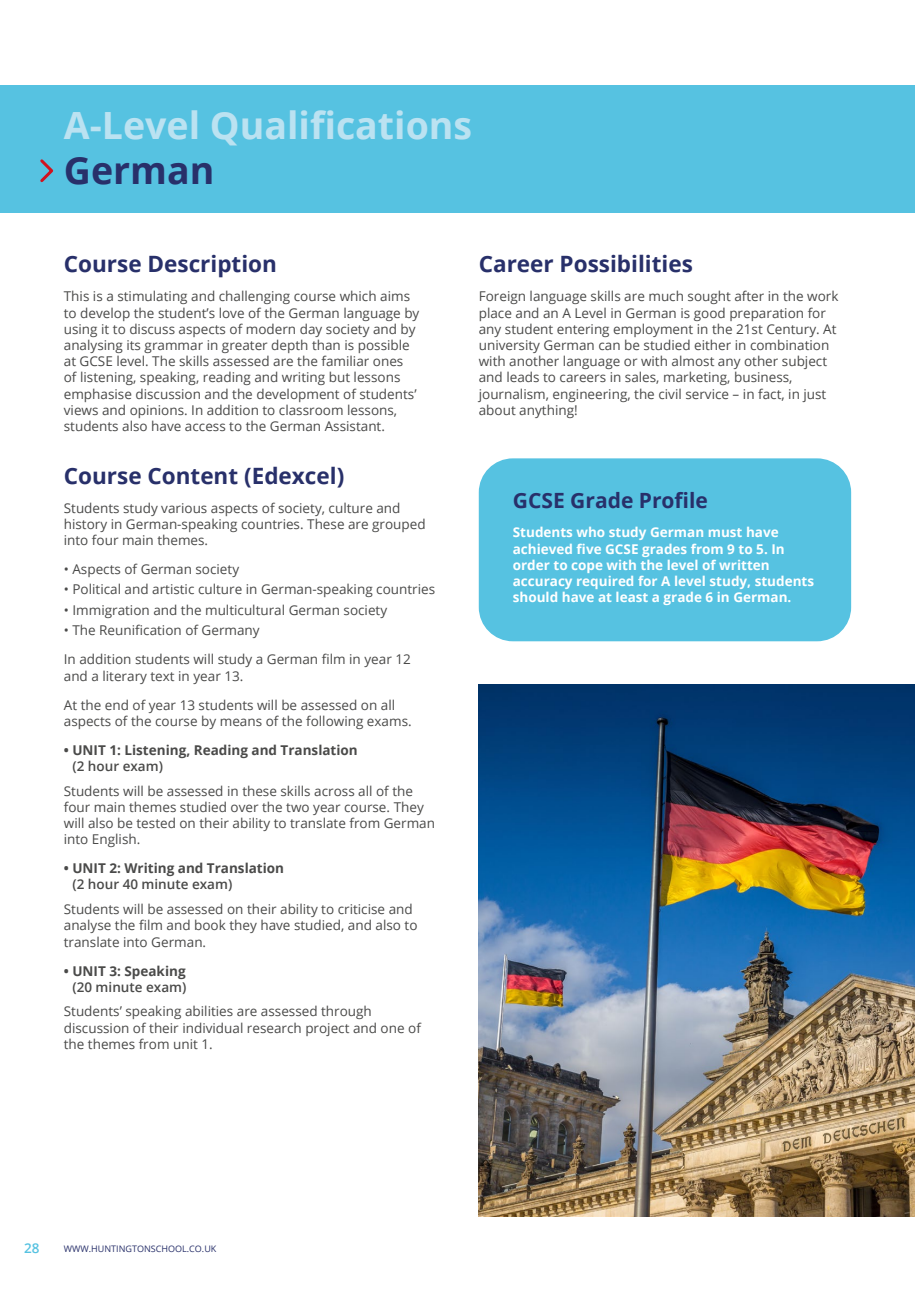
<style>
.page{position:relative;width:915px;height:1289px;background:#fff}
.page>*{position:absolute;margin:0;border:0;box-sizing:border-box;transform-origin:0 0}
.t1{font:700 37.5px "Open Sans";color:#bbe2f1}
.t2{font:700 37.5px "Open Sans";color:#28306a}
.t3{font:700 22.5px "Open Sans";color:#28306a}
.t4{font:700 21px "Open Sans";color:#28306a}
.t5{font:13.5px/16.2px "Open Sans";color:#4a4a49}
.t6{font:700 13.5px/16.2px "Open Sans";color:#fff}
.t7{font:700 13.5px "Open Sans";color:#4a4a49}
.t8{font:600 13.5px "Open Sans";color:#4a4a49}
.t9{font:600 13.5px "Open Sans";color:#56c2e1}
.t10{font:9px "Open Sans";color:#28306a}
</style>
<div class="page">
<div style="left:0;top:85px;width:914px;height:128px;background:#56c2e1"></div>
<svg style="left:40px;top:159px;width:14px;height:24px"></svg>
<img style="left:478px;top:685px;width:436px;height:531px">
<div style="left:478px;top:458px;width:372px;height:183px;background:#56c2e1;border-radius:34px"></div>
<h1 class="t1" style="left:64px;top:99px;width:410px">A-Level Qualifications</h1>
<h1 class="t2" style="left:64px;top:144px;width:152px">German</h1>
<h2 class="t3" style="left:64px;top:248px;width:214px">Course Description</h2>
<p class="t5" style="left:64px;top:288px;width:357px">This is a stimulating and challenging course which aims to develop the student’s love of the German language by using it to discuss aspects of modern day society and by analysing its grammar in greater depth than is possible at GCSE level. The skills assessed are the familiar ones of listening, speaking, reading and writing but lessons emphasise discussion and the development of students’ views and opinions. In addition to classroom lessons, students also have access to the German Assistant.</p>
<h2 class="t3" style="left:64px;top:459px;width:282px">Course Content (Edexcel)</h2>
<p class="t5" style="left:64px;top:499px;width:363px">Students study various aspects of society, culture and history in German-speaking countries. These are grouped into four main themes.</p>
<p class="t5" style="left:64px;top:560px;width:177px">• Aspects of German society</p>
<p class="t5" style="left:64px;top:581px;width:373px">• Political and artistic culture in German-speaking countries</p>
<p class="t5" style="left:64px;top:601px;width:325px">• Immigration and the multicultural German society</p>
<p class="t5" style="left:64px;top:615px;width:348px;line-height:29px">• The Reunification of Germany<br>In addition students will study a German film in year 12</p>
<p class="t5" style="left:64px;top:661px;width:333px;line-height:29px">and a literary text in year 13.<br>At the end of year 13 students will be assessed on all</p>
<p class="t5" style="left:64px;top:712px;width:349px">aspects of the course by means of the following exams.</p>
<p class="t7" style="left:64px;top:740px;width:295px">• UNIT 1: Listening, Reading and Translation</p>
<p class="t8" style="left:72px;top:756px;width:92px">(2 hour exam)</p>
<p class="t5" style="left:64px;top:782px;width:372px">Students will be assessed in these skills across all of the four main themes studied over the two year course. They will also be tested on their ability to translate from German into English.</p>
<p class="t7" style="left:64px;top:858px;width:222px">• UNIT 2: Writing and Translation</p>
<p class="t8" style="left:72px;top:875px;width:161px">(2 hour 40 minute exam)</p>
<p class="t5" style="left:64px;top:900px;width:355px">Students will be assessed on their ability to criticise and analyse the film and book they have studied, and also to translate into German.</p>
<p class="t7" style="left:64px;top:961px;width:123px">• UNIT 3: Speaking</p>
<p class="t8" style="left:72px;top:977px;width:115px">(20 minute exam)</p>
<p class="t5" style="left:64px;top:1003px;width:358px">Students’ speaking abilities are assessed through discussion of their individual research project and one of the themes from unit 1.</p>
<h2 class="t3" style="left:478px;top:248px;width:216px">Career Possibilities</h2>
<p class="t5" style="left:478px;top:288px;width:361px">Foreign language skills are much sought after in the work place and an A Level in German is good preparation for any student entering employment in the 21st Century. At university German can be studied either in combination with another language or with almost any other subject and leads to careers in sales, marketing, business, journalism, engineering, the civil service – in fact, in just about anything!</p>
<h3 class="t4" style="left:512px;top:486px;width:197px">GCSE Grade Profile</h3>
<p class="t6" style="left:512px;top:524px;width:303px">Students who study German must have achieved five GCSE grades from 9 to 5. In order to cope with the level of written accuracy required for A level study, students should have at least a grade 6 in German.</p>
<p class="t9" style="left:24px;top:1239px;width:17px">28</p>
<p class="t10" style="left:64px;top:1242px;width:154px">WWW.HUNTINGTONSCHOOL.CO.UK</p>
</div>
